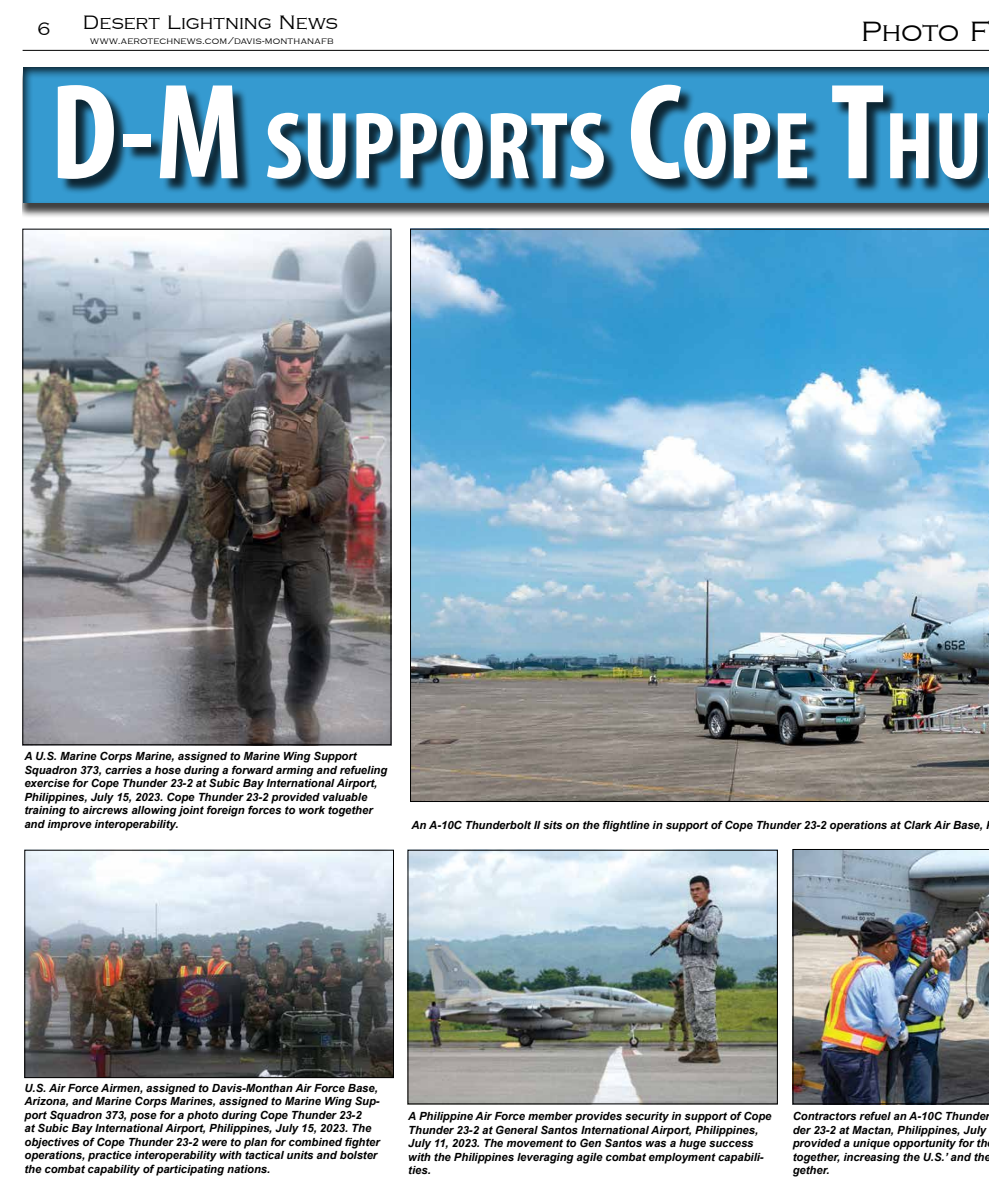
<style>
.page{position:relative;width:989px;height:1193px;background:#fff}
.page>*{position:absolute;margin:0;border:0;box-sizing:border-box;transform-origin:0 0}
.t1{font:700 condensed 96.25px "Myriad Pro";color:#fff}
.t2{font:28.75px "Copperplate";letter-spacing:-.015em;color:#000}
.t3{font:20px "Copperplate";color:#000}
.t4{font:18.75px "Copperplate";color:#000}
.t5{font:italic 700 11.25px/13.5px "Arial";color:#000}
.t6{font:10px "Copperplate";letter-spacing:.015em;color:#000}
.s1{font-size:137.5px}
</style>
<div class="page">
<hr style="left:23px;top:50px;width:965px;height:1px;background:#000">
<div style="left:23px;top:69px;width:965px;height:149px;background:#000;opacity:.75"></div>
<div style="left:23px;top:66px;width:965px;height:139px;background:#000;opacity:.75"></div>
<div style="left:60px;top:87px;width:928px;height:108px;background:#000;opacity:.75"></div>
<img style="left:410px;top:229px;width:578px;height:573px">
<img style="left:25px;top:231px;width:364px;height:512px">
<img style="left:409px;top:852px;width:366px;height:250px">
<img style="left:26px;top:852px;width:365px;height:224px">
<div style="left:24px;top:850px;width:369px;height:228px;border:1px solid #000"></div>
<img style="left:792px;top:849px;width:196px;height:255px">
<h3 class="t3" style="left:83px;top:11px;width:256px">Desert Lightning News</h3>
<p class="t6" style="left:90px;top:35px;width:245px">www.aerotechnews.com/davis-monthanafb</p>
<h3 class="t4" style="left:37px;top:19px;width:15px">6</h3>
<h2 class="t2" style="left:860px;top:17px;width:131px">Photo F</h2>
<h1 class="t1" style="left:50px;top:86px;width:933px"><span class="s1">D-M</span> SUPPORTS <span class="s1">C</span>OPE <span class="s1">T</span>HU</h1>
<p class="t5" style="left:24px;top:750px;width:364px">A U.S. Marine Corps Marine, assigned to Marine Wing Support Squadron 373, carries a hose during a forward arming and refueling exercise for Cope Thunder 23-2 at Subic Bay International Airport, Philippines, July 15, 2023. Cope Thunder 23-2 provided valuable training to aircrews allowing joint foreign forces to work together and improve interoperability.</p>
<p class="t5" style="left:411px;top:819px;width:573px">An A-10C Thunderbolt II sits on the flightline in support of Cope Thunder 23-2 operations at Clark Air Base,</p>
<p class="t5" style="left:24px;top:1081px;width:357px">U.S. Air Force Airmen, assigned to Davis-Monthan Air Force Base, Arizona, and Marine Corps Marines, assigned to Marine Wing Sup&shy;port Squadron 373, pose for a photo during Cope Thunder 23-2<br>at Subic Bay International Airport, Philippines, July 15, 2023. The objectives of Cope Thunder 23-2 were to plan for combined fighter operations, practice interoperability with tactical units and bolster the combat capability of participating nations.</p>
<p class="t5" style="left:408px;top:1110px;width:364px">A Philippine Air Force member provides security in support of Cope Thunder 23-2 at General Santos International Airport, Philippines, July 11, 2023. The movement to Gen Santos was a huge success with the Philippines leveraging agile combat employment capabili&shy;ties.</p>
<p class="t5" style="left:792px;top:1110px;width:199px">Contractors refuel an A-10C Thunder der 23-2 at Mactan, Philippines, July provided a unique opportunity for th together, increasing the U.S.’ and the gether.</p>
</div>
